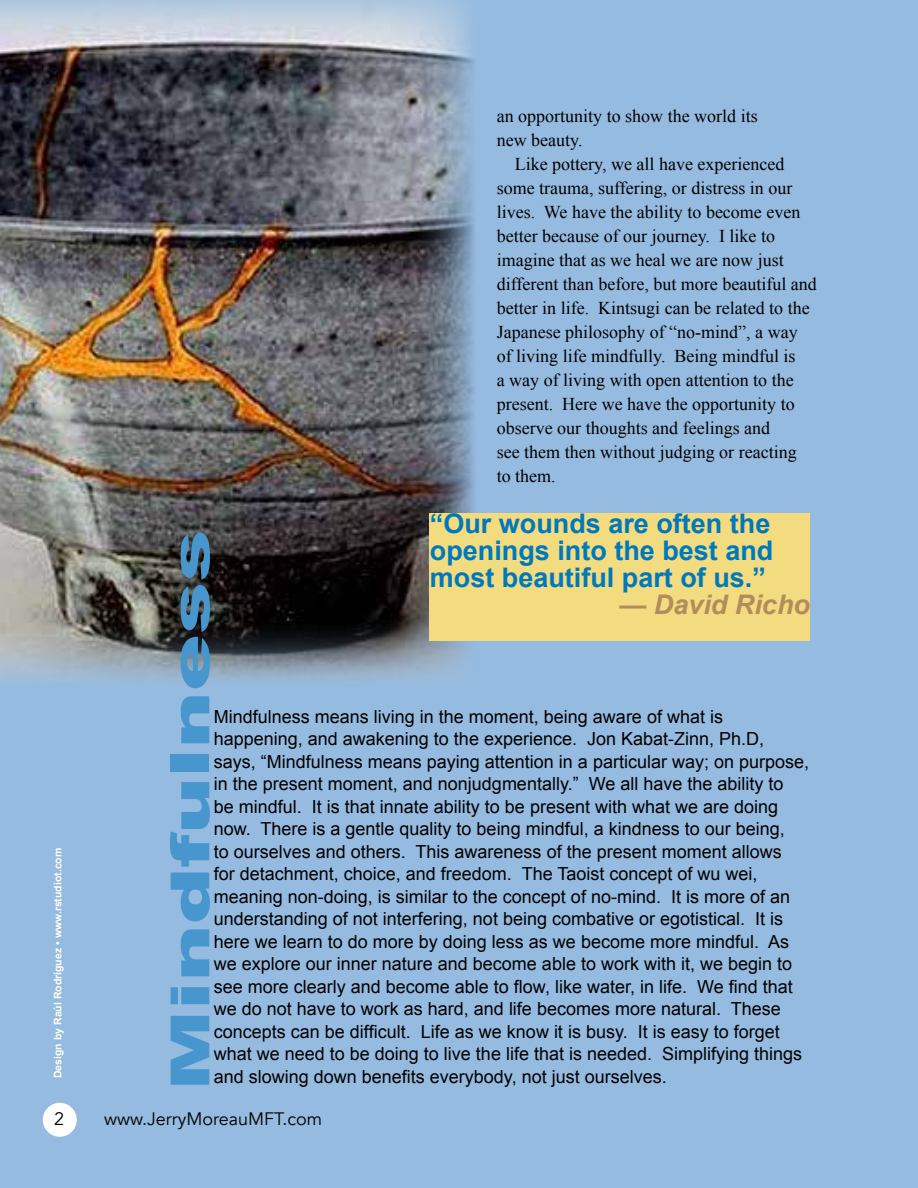
<style>
.page{position:relative;width:918px;height:1188px;background:#95bbe0}
.page>*{position:absolute;margin:0;border:0;box-sizing:border-box;transform-origin:0 0}
.t1{font:900 54px "Arial";color:#4797ce;scale:1.59 1}
.t2{font:700 27px/27px "Arial";color:#0078bc;text-align:justify}
.t3{font:italic 700 27px "Arial";color:#b38c5d}
.t4{font:18px/22.5px "Arial";color:#000}
.t5{font:18px/24px "Times New Roman";color:#000}
.t6{font:18px "Avenir";color:#000}
.t7{font:700 10.5px "Arial";color:#fff}
</style>
<div class="page">
<div style="left:43px;top:1103px;width:34px;height:34px;background:#fff;border-radius:50%"></div>
<img style="left:0;top:0;width:475px;height:681px">
<div style="left:430px;top:513px;width:380px;height:127px;background:#f3db80"></div>
<p class="t7" style="left:51px;top:1078px;width:232px;rotate:-90deg">Design by Raúl Rodriguez • www.rstudiot.com</p>
<p class="t5" style="left:497px;top:104px;width:262px">an opportunity to show the world its new beauty.</p>
<p class="t5" style="left:497px;top:152px;width:322px;text-indent:18px">Like pottery, we all have experienced some trauma, suffering, or distress in our lives. We have the ability to become even better because of our journey. I like to imagine that as we heal we are now just different than before, but more beautiful and better in life. Kintsugi can be related to the Japanese philosophy of “no-mind”, a way of living life mindfully. Being mindful is<br>a way of living with open attention to the present. Here we have the opportunity to observe our thoughts and feelings and<br>see them then without judging or reacting<br>to them.</p>
<h2 class="t2" style="left:430px;top:510px;width:345px">“Our wounds are often the openings into the best and most beautiful part of us.”</h2>
<h2 class="t3" style="left:619px;top:586px;width:192px">— David Richo</h2>
<h1 class="t1" style="left:151px;top:1091px;width:354px;rotate:-90deg">Mindfulness</h1>
<p class="t4" style="left:214px;top:705px;width:597px">Mindfulness means living in the moment, being aware of what is happening, and awakening to the experience. Jon Kabat-Zinn, Ph.D, says, “Mindfulness means paying attention in a particular way; on purpose, in the present moment, and nonjudgmentally.” We all have the ability to<br>be mindful. It is that innate ability to be present with what we are doing now. There is a gentle quality to being mindful, a kindness to our being,<br>to ourselves and others. This awareness of the present moment allows<br>for detachment, choice, and freedom. The Taoist concept of wu wei, meaning non-doing, is similar to the concept of no-mind. It is more of an understanding of not interfering, not being combative or egotistical. It is here we learn to do more by doing less as we become more mindful. As we explore our inner nature and become able to work with it, we begin to see more clearly and become able to flow, like water, in life. We find that we do not have to work as hard, and life becomes more natural. These concepts can be difficult. Life as we know it is busy. It is easy to forget what we need to be doing to live the life that is needed. Simplifying things</p>
<p class="t4" style="left:214px;top:1065px;width:454px">and slowing down benefits everybody, not just ourselves.</p>
<p class="t6" style="left:54px;top:1108px;width:12px">2</p>
<p class="t6" style="left:104px;top:1108px;width:220px">www.JerryMoreauMFT.com</p>
</div>
